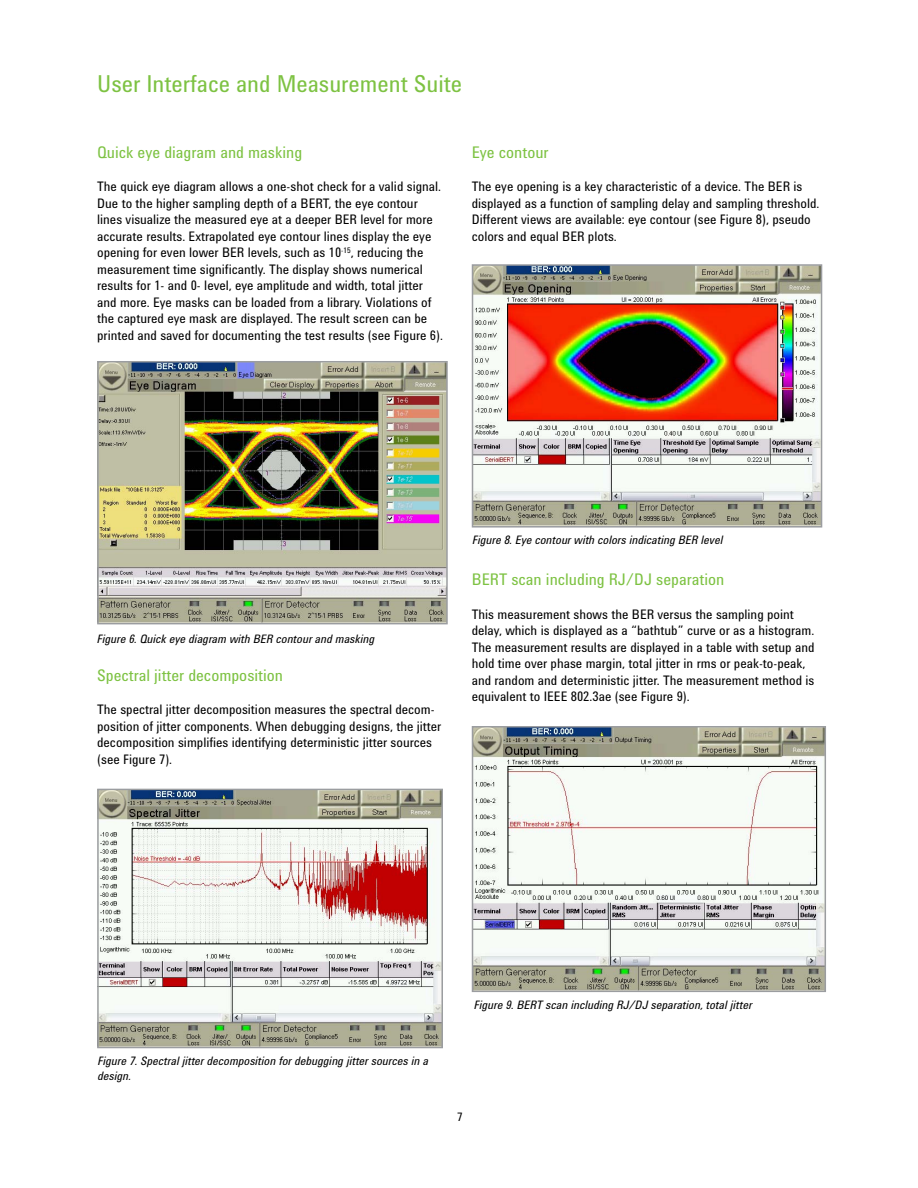
<style>
.page{position:relative;width:918px;height:1188px;background:#fff}
.page>*{position:absolute;margin:0;border:0;box-sizing:border-box;transform-origin:0 0}
.t1{font:24px "Agilent Condensed CFF";color:#7dc242}
.t2{font:16.5px "Agilent Condensed CFF";color:#7dc242}
.t3{font:13.5px/16.5px "Agilent Condensed CFF";color:#000}
.t4{font:italic 12px/15px "Agilent Condensed CFF";color:#000}
.t5{font:12px "Agilent Condensed CFF";color:#000}
</style>
<div class="page">
<img style="left:475px;top:267px;width:344px;height:258px">
<div style="left:472px;top:264px;width:350px;height:264px;border:2px solid #9b9da0"></div>
<img style="left:100px;top:792px;width:340px;height:253px">
<div style="left:97px;top:789px;width:346px;height:259px;border:2px solid #9b9da0"></div>
<img style="left:100px;top:364px;width:345px;height:257px">
<div style="left:97px;top:361px;width:351px;height:263px;border:2px solid #9b9da0"></div>
<img style="left:475px;top:729px;width:348px;height:260px">
<div style="left:472px;top:726px;width:354px;height:266px;border:2px solid #9b9da0"></div>
<h1 class="t1" style="left:97px;top:75px;width:367px">User Interface and Measurement Suite</h1>
<p class="t2" style="left:97px;top:146px;width:207px">Quick eye diagram and masking</p>
<p class="t3" style="left:97px;top:180px;width:347px">The quick eye diagram allows a one-shot check for a valid signal.<br>Due to the higher sampling depth of a BERT, the eye contour lines visualize the measured eye at a deeper BER level for more accurate results. Extrapolated eye contour lines display the eye opening for even lower BER levels, such as 10<sup>-15</sup>, reducing the measurement time significantly. The display shows numerical results for 1- and 0- level, eye amplitude and width, total jitter and more. Eye masks can be loaded from a library. Violations of the captured eye mask are displayed. The result screen can be printed and saved for documenting the test results (see Figure 6).</p>
<p class="t2" style="left:472px;top:146px;width:78px">Eye contour</p>
<p class="t3" style="left:472px;top:180px;width:349px">The eye opening is a key characteristic of a device. The BER is displayed as a function of sampling delay and sampling threshold.<br>Different views are available: eye contour (see Figure 8), pseudo colors and equal BER plots.</p>
<p class="t4" style="left:97px;top:633px;width:279px">Figure 6. Quick eye diagram with BER contour and masking</p>
<p class="t2" style="left:97px;top:669px;width:187px">Spectral jitter decomposition</p>
<p class="t3" style="left:97px;top:703px;width:346px">The spectral jitter decomposition measures the spectral decom&shy;position of jitter components. When debugging designs, the jitter decomposition simplifies identifying deterministic jitter sources (see Figure 7).</p>
<p class="t4" style="left:473px;top:533px;width:252px">Figure 8. Eye contour with colors indicating BER level</p>
<p class="t2" style="left:472px;top:573px;width:254px">BERT scan including RJ/DJ separation</p>
<p class="t3" style="left:472px;top:607px;width:344px">This measurement shows the BER versus the sampling point delay, which is displayed as a “bathtub” curve or as a histogram.<br>The measurement results are displayed in a table with setup and hold time over phase margin, total jitter in rms or peak-to-peak, and random and deterministic jitter. The measurement method is equivalent to IEEE 802.3ae (see Figure 9).</p>
<p class="t4" style="left:98px;top:1055px;width:332px">Figure 7. Spectral jitter decomposition for debugging jitter sources in a design.</p>
<p class="t4" style="left:474px;top:999px;width:280px">Figure 9. BERT scan including RJ/DJ separation, total jitter</p>
<p class="t5" style="left:457px;top:1113px;width:7px">7</p>
</div>
